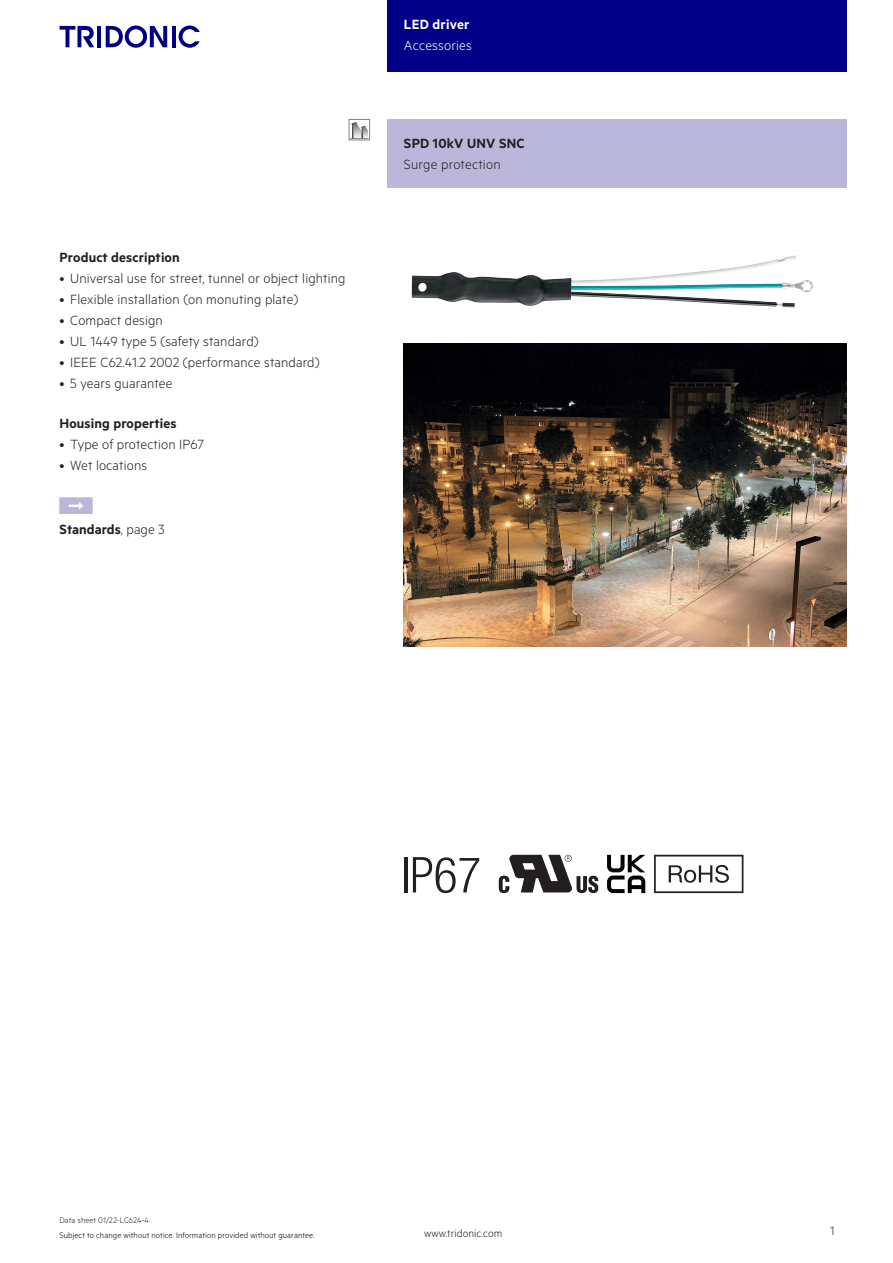
<style>
.page{position:relative;width:893px;height:1263px;background:#fff}
.page>*{position:absolute;margin:0;border:0;box-sizing:border-box;transform-origin:0 0}
.t1{font:15px "Tridonic Metric Print Light";letter-spacing:.01em;color:#231f20}
.t2{font:15px "Tridonic Metric Print Semi";letter-spacing:.01em;color:#231f20}
.t3{font:300 15px "Metric";letter-spacing:.015em;color:#fff}
.t4{font:15px "Tridonic Metric Print Semi";letter-spacing:.015em;color:#fff}
.t5{font:13.5px "Tridonic Metric Print Light";color:#231f20}
.t6{font:12px "Tridonic Metric Print Light";letter-spacing:.005em;color:#231f20}
.t7{font:9px "Tridonic Metric Print Light";letter-spacing:.01em;color:#000}
.t8{font:9px "Tridonic Metric Print Light";letter-spacing:.005em;color:#231f20}
.s1{font-family:"Tridonic Metric Print Light"}
</style>
<div class="page">
<div style="left:387px;top:0;width:459px;height:72px;background:#000087"></div>
<hr style="left:97px;top:26px;width:4px;height:21px;background:#000087">
<svg style="left:106px;top:26px;width:61px;height:22px"></svg>
<hr style="left:172px;top:26px;width:3px;height:21px;background:#000087">
<svg style="left:179px;top:26px;width:21px;height:22px"></svg>
<svg style="left:60px;top:26px;width:34px;height:21px"></svg>
<div style="left:387px;top:119px;width:459px;height:68px;background:#bbb7da"></div>
<img style="left:412px;top:255px;width:401px;height:53px">
<img style="left:404px;top:343px;width:442px;height:303px">
<svg style="left:351px;top:122px;width:17px;height:16px"></svg>
<div style="left:349px;top:119px;width:21px;height:21px;border:1px solid #808285"></div>
<hr style="left:404px;top:857px;width:3px;height:35px;background:#231f20">
<svg style="left:413px;top:857px;width:66px;height:36px"></svg>
<svg style="left:499px;top:855px;width:99px;height:38px"></svg>
<svg style="left:607px;top:855px;width:38px;height:38px"></svg>
<svg style="left:654px;top:855px;width:89px;height:38px"></svg>
<p class="t2" style="left:60px;top:248px;width:122px">Product description</p>
<p class="t1" style="left:60px;top:269px;width:287px">• Universal use for street, tunnel or object lighting</p>
<p class="t1" style="left:60px;top:290px;width:240px">• Flexible installation (on monuting plate)</p>
<p class="t1" style="left:60px;top:311px;width:105px">• Compact design</p>
<p class="t1" style="left:60px;top:332px;width:201px">• UL 1449 type 5 (safety standard)</p>
<p class="t1" style="left:60px;top:353px;width:262px">• IEEE C62.41.2 2002 (performance standard)</p>
<p class="t1" style="left:60px;top:374px;width:114px">• 5 years guarantee</p>
<p class="t2" style="left:60px;top:414px;width:119px">Housing properties</p>
<p class="t1" style="left:60px;top:435px;width:146px">• Type of protection IP67</p>
<p class="t1" style="left:60px;top:456px;width:89px">• Wet locations</p>
<p class="t2" style="left:60px;top:521px;width:107px">Standards<span class="s1">, page 3</span></p>
<p class="t4" style="left:404px;top:15px;width:67px">LED driver</p>
<p class="t3" style="left:404px;top:37px;width:69px">Accessories</p>
<p class="t2" style="left:404px;top:134px;width:122px">SPD 10kV UNV SNC</p>
<p class="t1" style="left:404px;top:156px;width:98px">Surge protection</p>
<p class="t8" style="left:60px;top:1215px;width:91px">Data sheet 01/22-LC624-4</p>
<p class="t7" style="left:60px;top:1229px;width:257px">Subject to change without notice. Information provided without guarantee.</p>
<p class="t6" style="left:424px;top:1227px;width:80px">www.tridonic.com</p>
<p class="t5" style="left:830px;top:1223px;width:6px">1</p>
</div>
